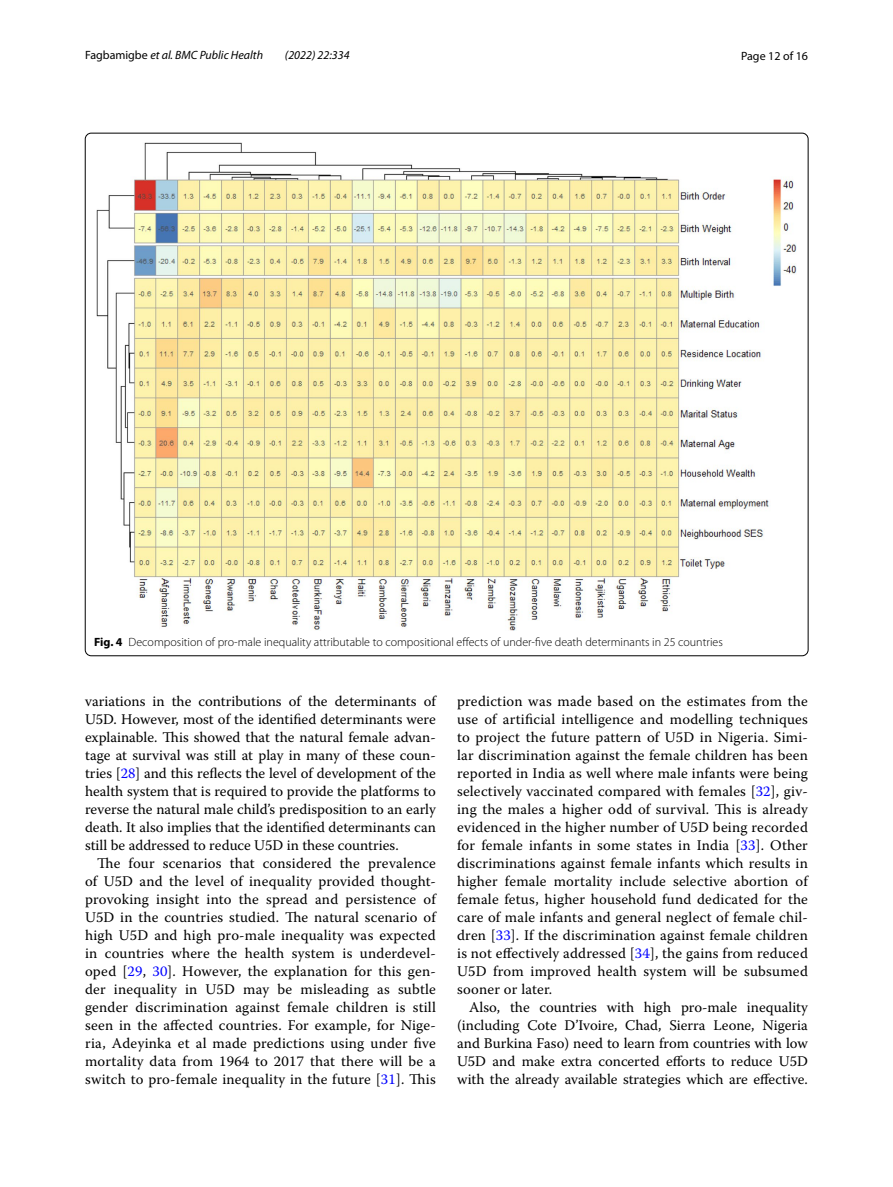
<style>
.page{position:relative;width:893px;height:1187px;background:#fff}
.page>*{position:absolute;margin:0;border:0;box-sizing:border-box;transform-origin:0 0}
.t1{font:14.7px/18px "Warnock Pro";letter-spacing:.01em;color:#000;text-align:justify}
.t2{font:300 12px "Myriad Pro";color:#000}
.t3{font:italic 12px "Myriad Pro";color:#000}
.t4{font:12px "Myriad Pro";color:#000}
.s1{font-style:normal}
.s2{font-weight:700}
.s3{color:#00f}
</style>
<div class="page">
<img style="left:96px;top:142px;width:701px;height:488px">
<p class="t3" style="left:85px;top:48px;width:180px"><span class="s1">Fagbamigbe</span> et al. BMC Public Health</p>
<p class="t3" style="left:285px;top:48px;width:66px">(2022) 22:334</p>
<p class="t4" style="left:741px;top:48px;width:68px">Page 12 of 16</p>
<p class="t2" style="left:94px;top:635px;width:630px"><span class="s2">Fig. 4</span> Decomposition of pro-male inequality attributable to compositional effects of under-five death determinants in 25 countries</p>
<p class="t1" style="left:85px;top:691px;width:352px">variations in the contributions of the determinants of U5D. However, most of the identified determinants were explainable. This showed that the natural female advan&shy;tage at survival was still at play in many of these coun&shy;tries [<span class="s3">28</span>] and this reflects the level of development of the health system that is required to provide the platforms to reverse the natural male child’s predisposition to an early death. It also implies that the identified determinants can still be addressed to reduce U5D in these countries.</p>
<p class="t1" style="left:85px;top:853px;width:352px;text-indent:12px">The four scenarios that considered the prevalence of U5D and the level of inequality provided thought&shy;provoking insight into the spread and persistence of U5D in the countries studied. The natural scenario of high U5D and high pro-male inequality was expected in countries where the health system is underdevel&shy;oped [<span class="s3">29</span>, <span class="s3">30</span>]. However, the explanation for this gen&shy;der inequality in U5D may be misleading as subtle gender discrimination against female children is still seen in the affected countries. For example, for Nige&shy;ria, Adeyinka et al made predictions using under five mortality data from 1964 to 2017 that there will be a switch to pro-female inequality in the future [<span class="s3">31</span>]. This</p>
<p class="t1" style="left:457px;top:691px;width:352px">prediction was made based on the estimates from the use of artificial intelligence and modelling techniques to project the future pattern of U5D in Nigeria. Simi&shy;lar discrimination against the female children has been reported in India as well where male infants were being selectively vaccinated compared with females [<span class="s3">32</span>], giv&shy;ing the males a higher odd of survival. This is already evidenced in the higher number of U5D being recorded for female infants in some states in India [<span class="s3">33</span>]. Other discriminations against female infants which results in higher female mortality include selective abortion of female fetus, higher household fund dedicated for the care of male infants and general neglect of female chil&shy;dren [<span class="s3">33</span>]. If the discrimination against female children is not effectively addressed [<span class="s3">34</span>], the gains from reduced U5D from improved health system will be subsumed sooner or later.</p>
<p class="t1" style="left:457px;top:997px;width:352px;text-indent:12px">Also, the countries with high pro-male inequality (including Cote D’Ivoire, Chad, Sierra Leone, Nigeria and Burkina Faso) need to learn from countries with low U5D and make extra concerted efforts to reduce U5D with the already available strategies which are effective.</p>
</div>
